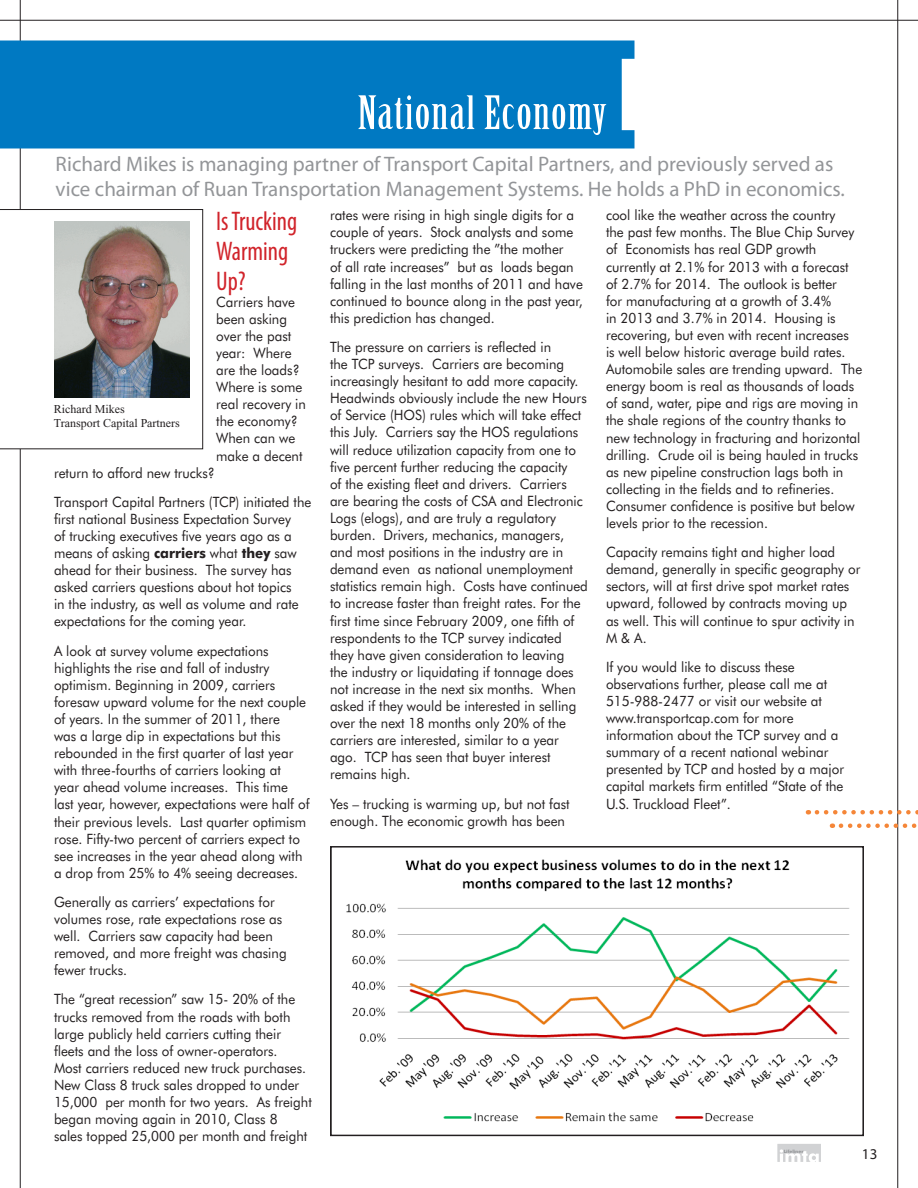
<style>
.page{position:relative;width:918px;height:1188px;background:#fff}
.page>*{position:absolute;margin:0;border:0;box-sizing:border-box;transform-origin:0 0}
.t1{font:45px "Birch Std";letter-spacing:.025em;color:#fff;scale:1.2 1}
.t2{font:condensed 27px/30px "Myriad Pro";color:#d1232a;scale:.94 1}
.Normal__Web{font:21px/25.2px "Myriad Pro";color:#939598}
.t3{font:15px "Myriad Pro";color:#231f20}
.t4{font:14.25px/17.1px "Futura BT";color:#231f20;scale:.94 1}
.t5{font:12px "Times New Roman";color:#231f20}
.t6{font:700 4.5px "Futura BT";color:#939598;scale:1.06 1}
.s1{font-weight:700}
</style>
<div class="page">
<svg style="left:777px;top:1144px;width:44px;height:18px"></svg>
<hr style="left:20px;top:0;width:1px;height:1188px;background:#231f20">
<div style="left:0;top:40px;width:634px;height:108px;background:#0079c2"></div>
<hr style="left:0;top:20px;width:918px;height:1px;background:#231f20">
<hr style="left:897px;top:0;width:1px;height:1188px;background:#231f20">
<svg style="left:817px;top:810px;width:101px;height:4px"></svg>
<svg style="left:841px;top:824px;width:76px;height:4px"></svg>
<img style="left:346px;top:859px;width:504px;height:263px">
<div style="left:330px;top:846px;width:534px;height:290px;border:2px solid #231f20"></div>
<svg style="left:0;top:209px;width:203px;height:240px"></svg>
<img style="left:55px;top:222px;width:134px;height:175px">
<p class="t1" style="left:358px;top:87px;width:209px">National Economy</p>
<p class="Normal__Web" style="left:56px;top:151px;width:791px">Richard Mikes is managing partner of Transport Capital Partners, and previously served as vice chairman of Ruan Transportation Management Systems. He holds a PhD in economics.</p>
<p class="t5" style="left:54px;top:402px;width:72px">Richard Mikes</p>
<p class="t5" style="left:54px;top:417px;width:128px">Transport Capital Partners</p>
<p class="t2" style="left:216px;top:205px;width:88px">Is Trucking<br>Warming<br>Up?</p>
<p class="t4" style="left:216px;top:293px;width:97px">Carriers have been asking over the past year: Where are the loads?<br>Where is some real recovery in the economy?<br>When can we make a decent</p>
<p class="t4" style="left:54px;top:464px;width:173px">return to afford new trucks?</p>
<p class="t4" style="left:54px;top:493px;width:275px">Transport Capital Partners (TCP) initiated the first national Business Expectation Survey<br>of trucking executives five years ago as a means of asking <span class="s1">carriers</span> what <span class="s1">they</span> saw ahead for their business. The survey has asked carriers questions about hot topics<br>in the industry, as well as volume and rate expectations for the coming year.</p>
<p class="t4" style="left:54px;top:642px;width:273px">A look at survey volume expectations highlights the rise and fall of industry optimism. Beginning in 2009, carriers foresaw upward volume for the next couple of years. In the summer of 2011, there<br>was a large dip in expectations but this rebounded in the first quarter of last year with three-fourths of carriers looking at year ahead volume increases. This time last year, however, expectations were half of their previous levels. Last quarter optimism rose. Fifty-two percent of carriers expect to see increases in the year ahead along with a drop from 25% to 4% seeing decreases.</p>
<p class="t4" style="left:54px;top:893px;width:249px">Generally as carriers’ expectations for volumes rose, rate expectations rose as well. Carriers saw capacity had been removed, and more freight was chasing fewer trucks.</p>
<p class="t4" style="left:54px;top:991px;width:276px">The “great recession” saw 15- 20% of the trucks removed from the roads with both large publicly held carriers cutting their fleets and the loss of owner-operators.<br>Most carriers reduced new truck purchases.<br>New Class 8 truck sales dropped to under 15,000 per month for two years. As freight began moving again in 2010, Class 8<br>sales topped 25,000 per month and freight</p>
<p class="t4" style="left:330px;top:206px;width:271px">rates were rising in high single digits for a couple of years. Stock analysts and some truckers were predicting the ”the mother<br>of all rate increases” but as loads began falling in the last months of 2011 and have continued to bounce along in the past year, this prediction has changed.</p>
<p class="t4" style="left:330px;top:338px;width:276px">The pressure on carriers is reflected in<br>the TCP surveys. Carriers are becoming increasingly hesitant to add more capacity.<br>Headwinds obviously include the new Hours of Service (HOS) rules which will take effect this July. Carriers say the HOS regulations will reduce utilization capacity from one to five percent further reducing the capacity<br>of the existing fleet and drivers. Carriers are bearing the costs of CSA and Electronic Logs (elogs), and are truly a regulatory burden. Drivers, mechanics, managers, and most positions in the industry are in demand even as national unemployment statistics remain high. Costs have continued to increase faster than freight rates. For the first time since February 2009, one fifth of respondents to the TCP survey indicated they have given consideration to leaving<br>the industry or liquidating if tonnage does not increase in the next six months. When asked if they would be interested in selling over the next 18 months only 20% of the carriers are interested, similar to a year ago. TCP has seen that buyer interest remains high.</p>
<p class="t4" style="left:330px;top:795px;width:256px">Yes – trucking is warming up, but not fast enough. The economic growth has been</p>
<p class="t4" style="left:606px;top:206px;width:274px">cool like the weather across the country<br>the past few months. The Blue Chip Survey of Economists has real GDP growth currently at 2.1% for 2013 with a forecast of 2.7% for 2014. The outlook is better<br>for manufacturing at a growth of 3.4%<br>in 2013 and 3.7% in 2014. Housing is recovering, but even with recent increases<br>is well below historic average build rates.<br>Automobile sales are trending upward. The energy boom is real as thousands of loads of sand, water, pipe and rigs are moving in the shale regions of the country thanks to new technology in fracturing and horizontal drilling. Crude oil is being hauled in trucks as new pipeline construction lags both in collecting in the fields and to refineries.<br>Consumer confidence is positive but below levels prior to the recession.</p>
<p class="t4" style="left:606px;top:543px;width:272px">Capacity remains tight and higher load demand, generally in specific geography or sectors, will at first drive spot market rates upward, followed by contracts moving up as well. This will continue to spur activity in M &amp; A.</p>
<p class="t4" style="left:606px;top:658px;width:237px">If you would like to discuss these observations further, please call me at</p>
<p class="t4" style="left:606px;top:692px;width:231px">515-988-2477 or visit our website at</p>
<p class="t4" style="left:606px;top:709px;width:255px">www.transportcap.com for more information about the TCP survey and a summary of a recent national webinar presented by TCP and hosted by a major capital markets firm entitled “State of the U.S. Truckload Fleet”.</p>
<p class="t6" style="left:784px;top:1148px;width:20px">Lifeliner</p>
<p class="t3" style="left:862px;top:1144px;width:17px">13</p>
</div>
